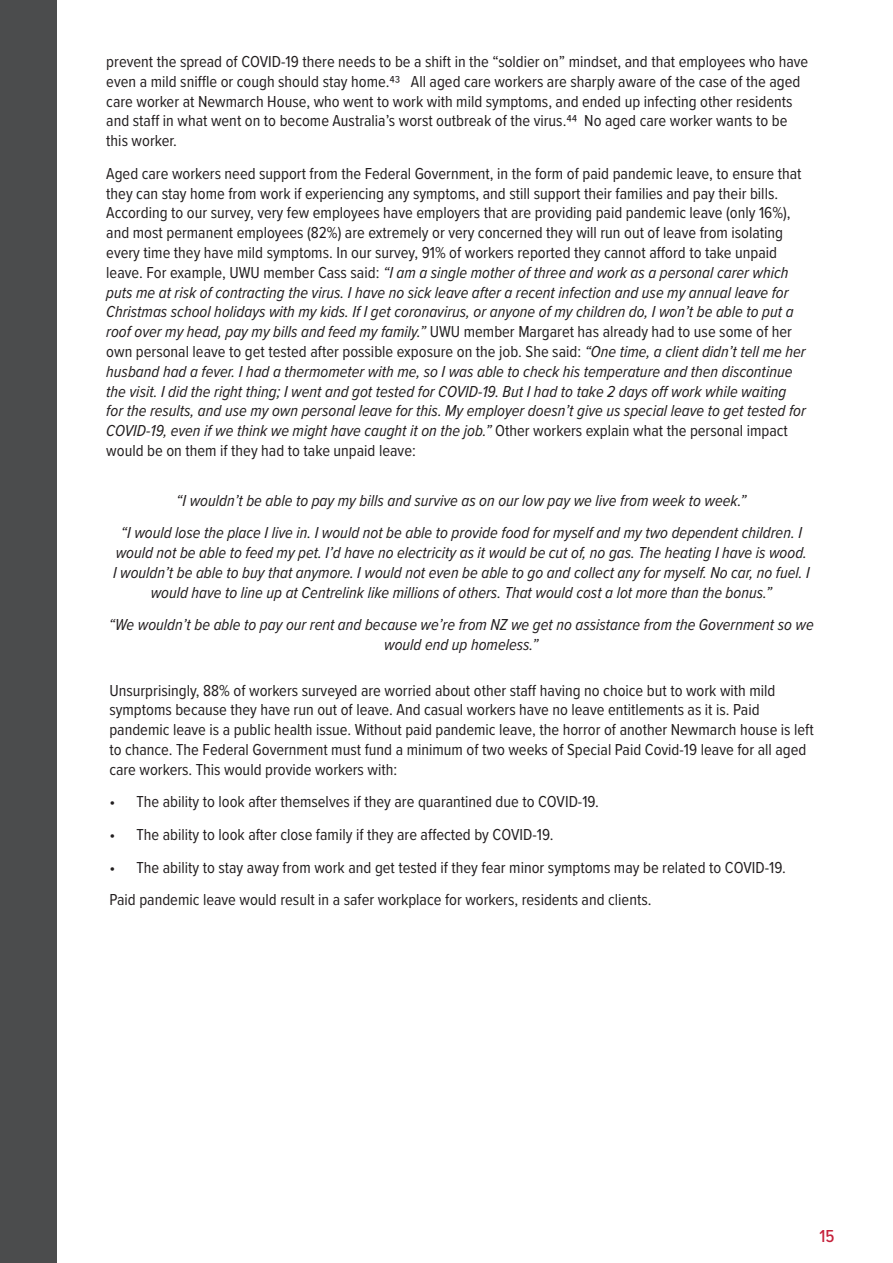
<style>
.page{position:relative;width:893px;height:1263px;background:#fff}
.page>*{position:absolute;margin:0;border:0;box-sizing:border-box;transform-origin:0 0}
.t1{font:500 18px "Proxima Nova Cond";color:#c5203a}
.Body{font:16.5px/19.8px "Proxima Nova Cond";color:#231f20}
.Body-2{font:italic 16.5px/19.8px "Proxima Nova Cond";color:#231f20;text-align:center}
.s1{font-style:italic}
</style>
<div class="page">
<div style="left:0;top:0;width:57px;height:1263px;background:#4b4c4d"></div>
<p class="Body" style="left:106px;top:51px;width:703px">prevent the spread of COVID-19 there needs to be a shift in the “soldier on” mindset, and that employees who have even a mild sniffle or cough should stay home.43 All aged care workers are sharply aware of the case of the aged care worker at Newmarch House, who went to work with mild symptoms, and ended up infecting other residents and staff in what went on to become Australia’s worst outbreak of the virus.44 No aged care worker wants to be this worker.</p>
<p class="Body" style="left:106px;top:163px;width:701px">Aged care workers need support from the Federal Government, in the form of paid pandemic leave, to ensure that they can stay home from work if experiencing any symptoms, and still support their families and pay their bills.<br>According to our survey, very few employees have employers that are providing paid pandemic leave (only 16%), and most permanent employees (82%) are extremely or very concerned they will run out of leave from isolating every time they have mild symptoms. In our survey, 91% of workers reported they cannot afford to take unpaid leave. For example, UWU member Cass said: <span class="s1">“I am a single mother of three and work as a personal carer which puts me at risk of contracting the virus. I have no sick leave after a recent infection and use my annual leave for Christmas school holidays with my kids. If I get coronavirus, or anyone of my children do, I won’t be able to put a roof over my head, pay my bills and feed my family.”</span> UWU member Margaret has already had to use some of her own personal leave to get tested after possible exposure on the job. She said: <span class="s1">“One time, a client didn’t tell me her husband had a fever. I had a thermometer with me, so I was able to check his temperature and then discontinue the visit. I did the right thing; I went and got tested for COVID-19. But I had to take 2 days off work while waiting for the results, and use my own personal leave for this. My employer doesn’t give us special leave to get tested for COVID-19, even if we think we might have caught it on the job.”</span> Other workers explain what the personal impact would be on them if they had to take unpaid leave:</p>
<p class="Body-2" style="left:176px;top:490px;width:572px">“I wouldn’t be able to pay my bills and survive as on our low pay we live from week to week.”</p>
<p class="Body-2" style="left:113px;top:522px;width:698px">“I would lose the place I live in. I would not be able to provide food for myself and my two dependent children. I would not be able to feed my pet. I’d have no electricity as it would be cut of, no gas. The heating I have is wood.<br>I wouldn’t be able to buy that anymore. I would not even be able to go and collect any for myself. No car, no fuel. I would have to line up at Centrelink like millions of others. That would cost a lot more than the bonus.”</p>
<p class="Body-2" style="left:109px;top:614px;width:706px">“We wouldn’t be able to pay our rent and because we’re from NZ we get no assistance from the Government so we would end up homeless.”</p>
<p class="Body" style="left:109px;top:679px;width:706px">Unsurprisingly, 88% of workers surveyed are worried about other staff having no choice but to work with mild symptoms because they have run out of leave. And casual workers have no leave entitlements as it is. Paid pandemic leave is a public health issue. Without paid pandemic leave, the horror of another Newmarch house is left to chance. The Federal Government must fund a minimum of two weeks of Special Paid Covid-19 leave for all aged care workers. This would provide workers with:</p>
<p class="Body" style="left:109px;top:791px;width:491px">• The ability to look after themselves if they are quarantined due to COVID-19.</p>
<p class="Body" style="left:109px;top:824px;width:446px">• The ability to look after close family if they are affected by COVID-19.</p>
<p class="Body" style="left:109px;top:856px;width:678px">• The ability to stay away from work and get tested if they fear minor symptoms may be related to COVID-19.</p>
<p class="Body" style="left:109px;top:889px;width:544px">Paid pandemic leave would result in a safer workplace for workers, residents and clients.</p>
<p class="t1" style="left:819px;top:1223px;width:17px">15</p>
</div>
